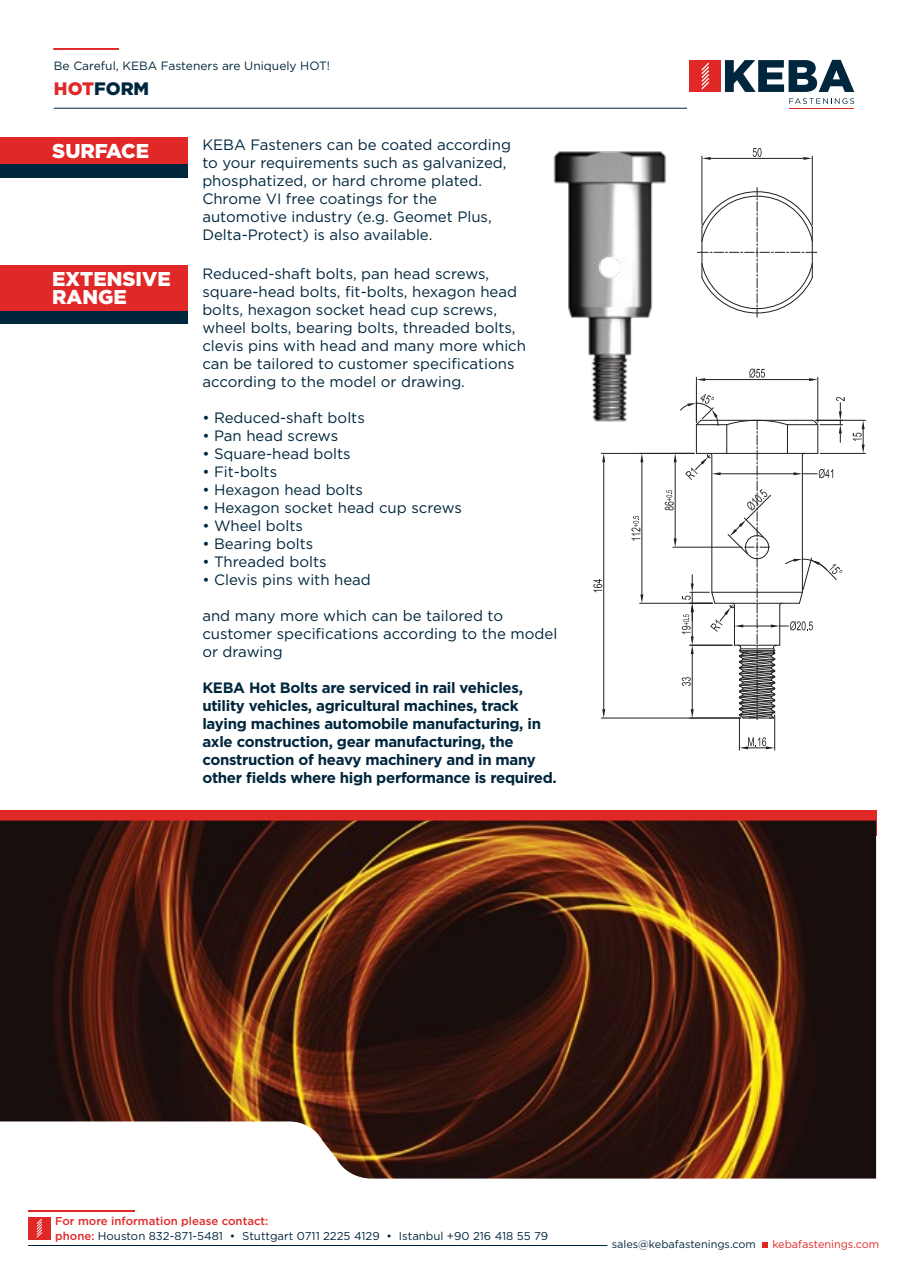
<style>
.page{position:relative;width:908px;height:1276px;background:#fff}
.page>*{position:absolute;margin:0;border:0;box-sizing:border-box;transform-origin:0 0}
.t1{font:900 20px/18.4px "Gotham";color:#fff}
.t2{font:900 18px "Gotham";color:#00263d}
.t3{font:15px/18px "Gotham";color:#00263d}
.t4{font:700 15px/18px "Gotham";letter-spacing:-.02em;color:#00263d}
.t5{font:12px "Gotham";color:#00263d}
.t6{font:11.4px/15.2px "Gotham";color:#00263d}
.t7{font:10.8px "Gotham";color:#00263d}
.t8{font:10.8px "Gotham";color:#e02826}
.s1{color:#e02826}
.s2{font-weight:500;color:#e02826}
</style>
<div class="page">
<div style="left:0;top:809px;width:875px;height:26px;background:#e02826"></div>
<div style="left:0;top:151px;width:188px;height:26px;background:#00263d"></div>
<div style="left:0;top:297px;width:188px;height:27px;background:#00263d"></div>
<div style="left:0;top:137px;width:188px;height:27px;background:#e02826"></div>
<div style="left:0;top:265px;width:188px;height:46px;background:#e02826"></div>
<img style="left:553px;top:151px;width:113px;height:271px">
<svg style="left:697px;top:181px;width:119px;height:137px"></svg>
<hr style="left:701px;top:156px;width:1px;height:69px;background:#231f20">
<hr style="left:811px;top:156px;width:1px;height:69px;background:#231f20">
<hr style="left:710px;top:158px;width:93px;height:1px;background:#231f20">
<svg style="left:701px;top:157px;width:9px;height:3px"></svg>
<svg style="left:803px;top:157px;width:8px;height:3px"></svg>
<svg style="left:752px;top:148px;width:9px;height:9px"></svg>
<hr style="left:817px;top:377px;width:1px;height:45px;background:#231f20">
<hr style="left:695px;top:377px;width:1px;height:45px;background:#231f20">
<hr style="left:705px;top:379px;width:103px;height:1px;background:#231f20">
<svg style="left:808px;top:378px;width:9px;height:3px"></svg>
<svg style="left:696px;top:378px;width:9px;height:3px"></svg>
<svg style="left:749px;top:368px;width:15px;height:10px"></svg>
<hr style="left:815px;top:420px;width:50px;height:1px;background:#231f20">
<hr style="left:819px;top:453px;width:46px;height:1px;background:#231f20">
<svg style="left:852px;top:420px;width:12px;height:33px"></svg>
<hr style="left:639px;top:603px;width:73px;height:1px;background:#231f20">
<hr style="left:641px;top:462px;width:1px;height:132px;background:#231f20">
<svg style="left:640px;top:454px;width:3px;height:8px"></svg>
<svg style="left:640px;top:594px;width:3px;height:9px"></svg>
<svg style="left:631px;top:516px;width:9px;height:24px"></svg>
<hr style="left:738px;top:717px;width:1px;height:33px;background:#231f20">
<hr style="left:774px;top:715px;width:1px;height:35px;background:#231f20">
<svg style="left:739px;top:737px;width:35px;height:12px"></svg>
<hr style="left:601px;top:453px;width:92px;height:1px;background:#231f20">
<hr style="left:601px;top:717px;width:139px;height:1px;background:#231f20">
<hr style="left:603px;top:462px;width:1px;height:247px;background:#231f20">
<svg style="left:602px;top:453px;width:3px;height:9px"></svg>
<svg style="left:602px;top:709px;width:3px;height:9px"></svg>
<svg style="left:593px;top:579px;width:9px;height:13px"></svg>
<svg style="left:664px;top:394px;width:180px;height:326px"></svg>
<img style="left:0;top:820px;width:875px;height:358px">
<hr style="left:54px;top:108px;width:632px;height:1px;background:#00263d">
<div style="left:53px;top:48px;width:66px;height:2px;border:1px solid #e02826"></div>
<svg style="left:725px;top:60px;width:128px;height:32px"></svg>
<div style="left:689px;top:60px;width:31px;height:32px;background:#e02826"></div>
<svg style="left:701px;top:63px;width:7px;height:26px"></svg>
<hr style="left:789px;top:108px;width:64px;height:1px;background:#e02826">
<svg style="left:789px;top:98px;width:64px;height:6px"></svg>
<hr style="left:28px;top:1245px;width:579px;height:1px;background:#00263d">
<div style="left:28px;top:1216px;width:23px;height:23px;background:#e02826"></div>
<svg style="left:37px;top:1218px;width:5px;height:19px"></svg>
<hr style="left:28px;top:1210px;width:107px;height:1px;background:#e02826">
<svg style="left:762px;top:1242px;width:5px;height:6px"></svg>
<p class="t5" style="left:54px;top:58px;width:277px">Be Careful, KEBA Fasteners are Uniquely HOT!</p>
<p class="t2" style="left:54px;top:76px;width:97px"><span class="s1">HOT</span>FORM</p>
<h1 class="t1" style="left:52px;top:141px;width:98px">SURFACE</h1>
<h1 class="t1" style="left:52px;top:269px;width:120px">EXTENSIVE<br>RANGE</h1>
<p class="t3" style="left:202px;top:135px;width:310px">KEBA Fasteners can be coated according to your requirements such as galvanized, phosphatized, or hard chrome plated.<br>Chrome VI free coatings for the automotive industry (e.g. Geomet Plus, Delta-Protect) is also available.</p>
<p class="t3" style="left:202px;top:264px;width:325px">Reduced-shaft bolts, pan head screws, square-head bolts, fit-bolts, hexagon head bolts, hexagon socket head cup screws, wheel bolts, bearing bolts, threaded bolts, clevis pins with head and many more which can be tailored to customer specifications according to the model or drawing.</p>
<p class="t3" style="left:202px;top:408px;width:164px">• Reduced-shaft bolts</p>
<p class="t3" style="left:202px;top:426px;width:137px">• Pan head screws</p>
<p class="t3" style="left:202px;top:444px;width:150px">• Square-head bolts</p>
<p class="t3" style="left:202px;top:462px;width:76px">• Fit-bolts</p>
<p class="t3" style="left:202px;top:480px;width:162px">• Hexagon head bolts</p>
<p class="t3" style="left:202px;top:498px;width:261px">• Hexagon socket head cup screws</p>
<p class="t3" style="left:202px;top:516px;width:102px">• Wheel bolts</p>
<p class="t3" style="left:202px;top:534px;width:112px">• Bearing bolts</p>
<p class="t3" style="left:202px;top:552px;width:126px">• Threaded bolts</p>
<p class="t3" style="left:202px;top:570px;width:170px">• Clevis pins with head</p>
<p class="t3" style="left:202px;top:606px;width:356px">and many more which can be tailored to customer specifications according to the model or drawing</p>
<p class="t4" style="left:202px;top:678px;width:356px">KEBA Hot Bolts are serviced in rail vehicles, utility vehicles, agricultural machines, track laying machines automobile manufacturing, in axle construction, gear manufacturing, the construction of heavy machinery and in many other fields where high performance is required.</p>
<p class="t6" style="left:55px;top:1213px;width:494px"><span class="s2">For more information please contact:<br>phone:</span> Houston 832-871-5481 • Stuttgart 0711 2225 4129 • Istanbul +90 216 418 55 79</p>
<p class="t7" style="left:611px;top:1237px;width:146px">sales@kebafastenings.com</p>
<p class="t8" style="left:772px;top:1237px;width:108px">kebafastenings.com</p>
</div>
